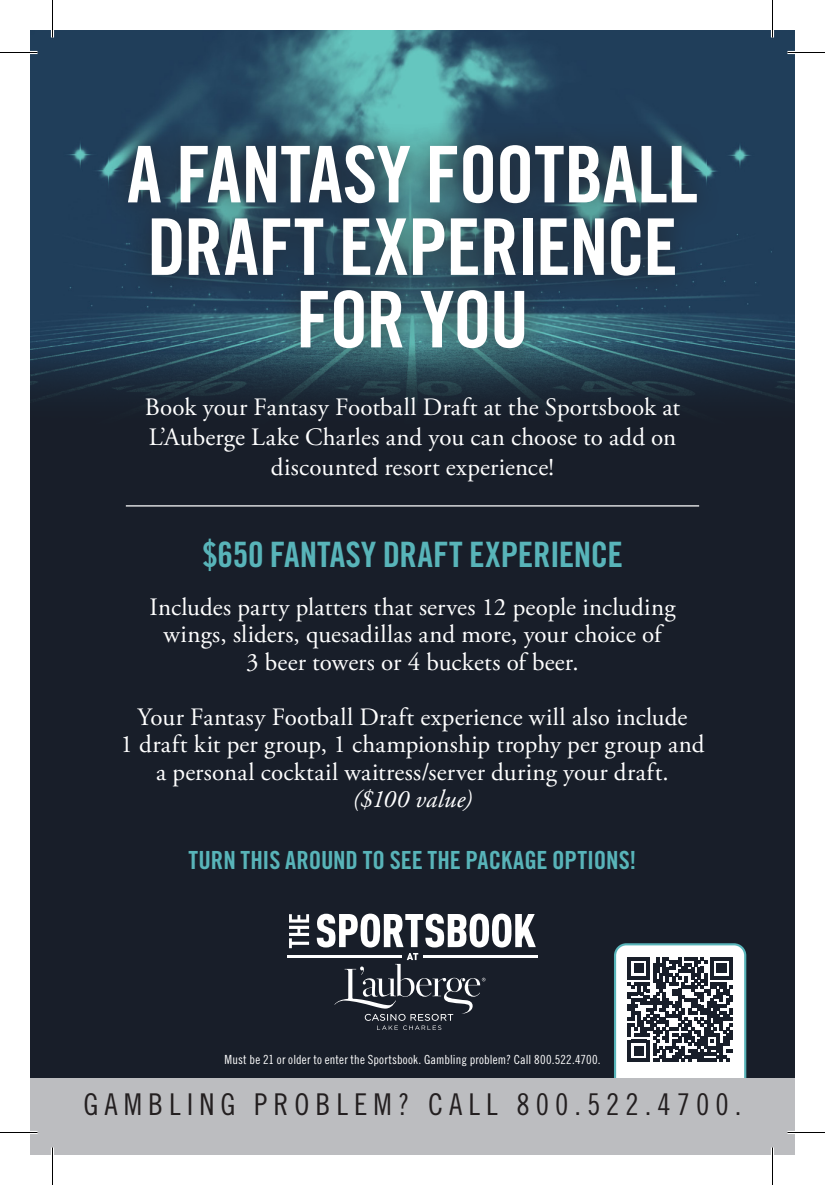
<style>
.page{position:relative;width:825px;height:1185px;background:#fff}
.page>*{position:absolute;margin:0;border:0;box-sizing:border-box;transform-origin:0 0}
.t1{font:78.25px/72.5px "Trade Gothic LT Std Bd Cn 20";letter-spacing:-.015em;color:#fff;text-align:center}
.t2{font:35px "Trade Gothic LT Std Bd Cn 20";letter-spacing:-.01em;color:#58b4b9}
.t3{font:30px "Trade Gothic LT Std Cn 18";letter-spacing:.2em;color:#231f20}
.t4{font:25px/27.5px "Adobe Garamond Pro";letter-spacing:.01em;color:#fff;text-align:center}
.t5{font:25px "Trade Gothic LT Std Bd Cn 20";color:#58b4b9}
.t6{font:12.5px "Trade Gothic LT Std Cn 18";letter-spacing:.015em;color:#fff}
.s1{font-style:italic}
</style>
<div class="page">
<div style="left:30px;top:30px;width:765px;height:1125px;background:#181e29"></div>
<img style="left:30px;top:30px;width:765px;height:378px">
<div style="left:104px;top:120px;width:617px;height:252px;background:#231f20;opacity:.74"></div>
<svg style="left:289px;top:914px;width:20px;height:34px"></svg>
<hr style="left:288px;top:956px;width:114px;height:2px;background:#fff">
<hr style="left:423px;top:956px;width:114px;height:2px;background:#fff">
<svg style="left:317px;top:914px;width:219px;height:116px"></svg>
<hr style="left:126px;top:505px;width:573px;height:2px;background:#fff">
<div style="left:615px;top:944px;width:130px;height:161px;background:#fff;border-radius:11px"></div>
<svg style="left:628px;top:957px;width:105px;height:105px"></svg>
<div style="left:614px;top:943px;width:132px;height:163px;border:2px solid #58b4b9;border-radius:11px"></div>
<div style="left:30px;top:1079px;width:765px;height:76px;background:#bcbdc0"></div>
<hr style="left:0;top:51px;width:38px;height:3px;background:#fff">
<hr style="left:788px;top:51px;width:37px;height:3px;background:#fff">
<hr style="left:0;top:1131px;width:38px;height:3px;background:#fff">
<hr style="left:788px;top:1131px;width:37px;height:3px;background:#fff">
<hr style="left:51px;top:0;width:3px;height:38px;background:#fff">
<hr style="left:51px;top:1148px;width:3px;height:37px;background:#fff">
<hr style="left:771px;top:0;width:3px;height:38px;background:#fff">
<hr style="left:771px;top:1148px;width:3px;height:37px;background:#fff">
<hr style="left:0;top:52px;width:38px;height:1px;background:#000">
<hr style="left:788px;top:52px;width:37px;height:1px;background:#000">
<hr style="left:0;top:1132px;width:38px;height:1px;background:#000">
<hr style="left:788px;top:1132px;width:37px;height:1px;background:#000">
<hr style="left:52px;top:0;width:1px;height:38px;background:#000">
<hr style="left:52px;top:1148px;width:1px;height:37px;background:#000">
<hr style="left:772px;top:0;width:1px;height:38px;background:#000">
<hr style="left:772px;top:1148px;width:1px;height:37px;background:#000">
<p class="t1" style="left:127px;top:138px;width:573px">A FANTASY FOOTBALL<br>DRAFT EXPERIENCE<br>FOR YOU</p>
<p class="t4" style="left:145px;top:393px;width:537px;line-height:30px">Book your Fantasy Football Draft at the Sportsbook at<br>L’Auberge Lake Charles and you can choose to add on discounted resort experience!</p>
<p class="t2" style="left:202px;top:534px;width:422px">$650 FANTASY DRAFT EXPERIENCE</p>
<p class="t4" style="left:149px;top:594px;width:528px">Includes party platters that serves 12 people including wings, sliders, quesadillas and more, your choice of<br>3 beer towers or 4 buckets of beer.</p>
<p class="t4" style="left:120px;top:704px;width:586px">Your Fantasy Football Draft experience will also include<br>1 draft kit per group, 1 championship trophy per group and a personal cocktail waitress/server during your draft.<br><span class="s1">($100 value)</span></p>
<p class="t5" style="left:189px;top:845px;width:449px">TURN THIS AROUND TO SEE THE PACKAGE OPTIONS!</p>
<p class="t6" style="left:224px;top:1052px;width:378px">Must be 21 or older to enter the Sportsbook. Gambling problem? Call 800.522.4700.</p>
<p class="t3" style="left:83px;top:1086px;width:660px">GAMBLING PROBLEM? CALL 800.522.4700.</p>
</div>
